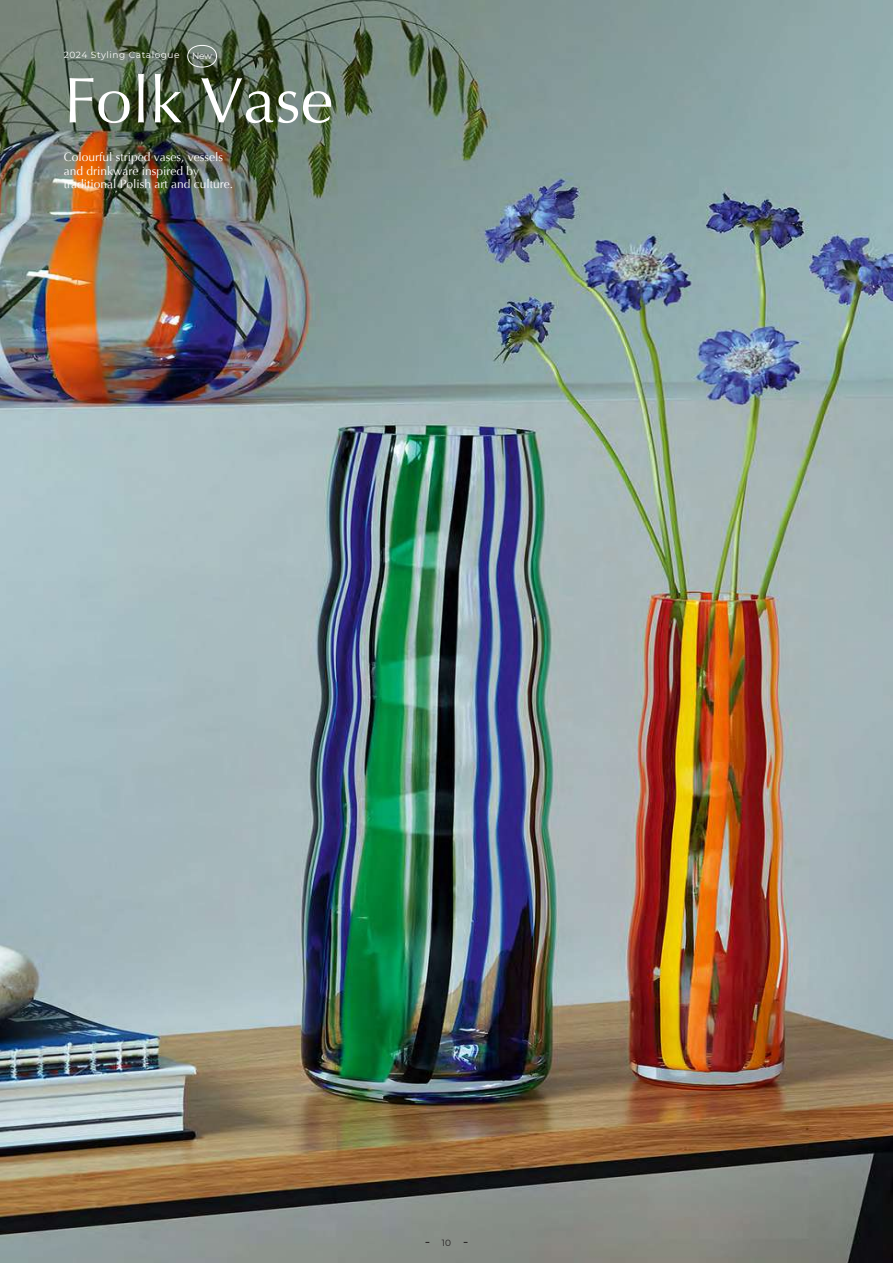
<style>
.page{position:relative;width:893px;height:1263px;background:#fff}
.page>*{position:absolute;margin:0;border:0;box-sizing:border-box;transform-origin:0 0}
.t1{font:64.65px "Optima";color:#fff}
.t2{font:12px/13.5px "Optima";color:#fff}
.t3{font:9px "Montserrat";letter-spacing:.06em;color:#fff}
.t4{font:9px "Montserrat";color:#231f20}
</style>
<div class="page">
<img style="left:0;top:0;width:893px;height:1263px">
<div style="left:188px;top:45px;width:29px;height:22px;border:1px solid #fff;border-radius:50%"></div>
<p class="t3" style="left:64px;top:49px;width:117px">2024 Styling Catalogue</p>
<p class="t3" style="left:192px;top:49px;width:21px">New</p>
<h1 class="t1" style="left:64px;top:63px;width:271px">Folk Vase</h1>
<p class="t2" style="left:64px;top:151px;width:171px">Colourful striped vases, vessels and drinkware inspired by traditional Polish art and culture.</p>
<p class="t4" style="left:442px;top:1236px;width:11px">10</p>
</div>
